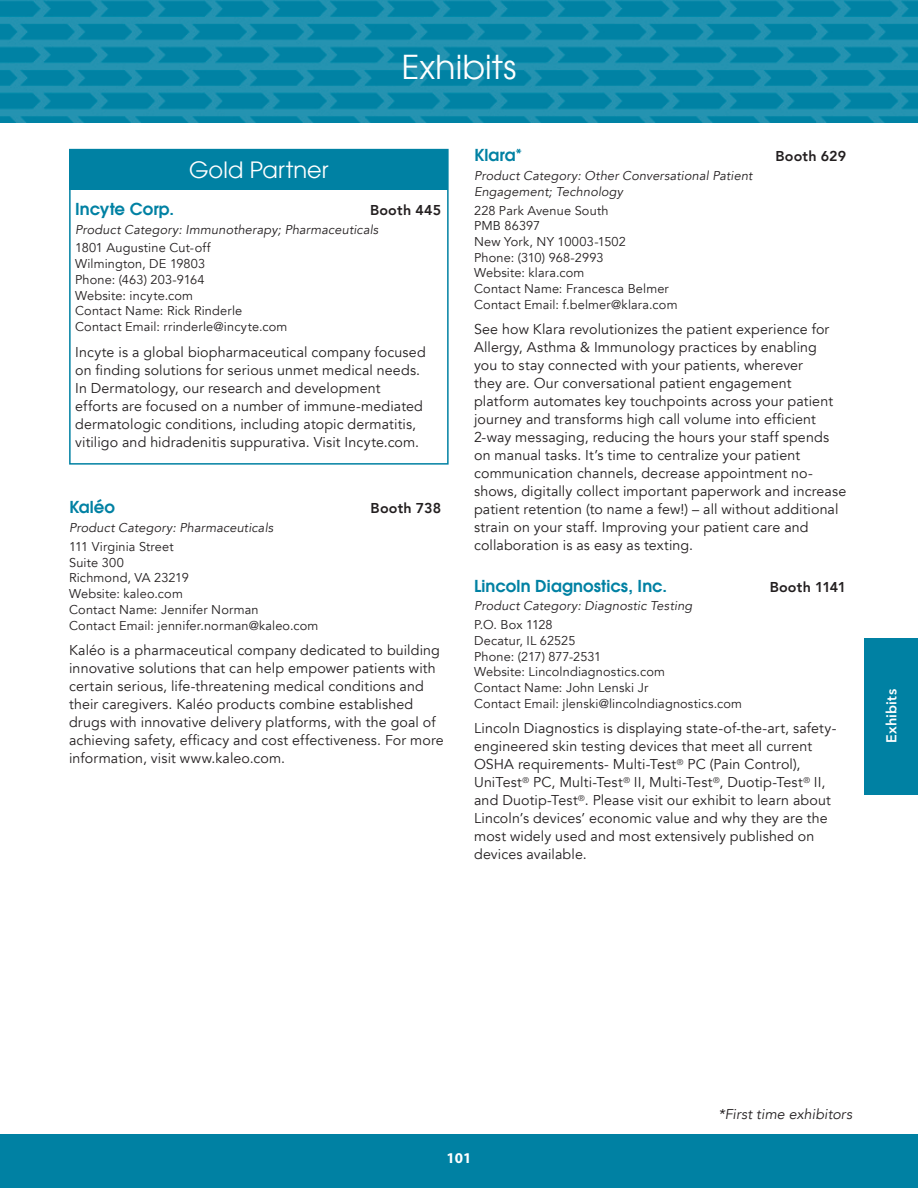
<style>
.page{position:relative;width:918px;height:1188px;background:#fff}
.page>*{position:absolute;margin:0;border:0;box-sizing:border-box;transform-origin:0 0}
.t1{font:33px "Avant Garde";letter-spacing:.005em;color:#fff}
.t2{font:22.5px "Avant Garde";letter-spacing:.005em;color:#fff}
.t3{font:600 16.5px "Avant Garde";letter-spacing:.005em;color:#0081a3}
.t4{font:700 15px "Myriad Pro";color:#fff}
.t5{font:14.25px/18px "Avenir";letter-spacing:.01em;color:#231f20}
.t6{font:800 14.25px "Avenir";letter-spacing:.01em;color:#231f20}
.t7{font:italic 14.25px "Avenir";letter-spacing:.01em;color:#231f20}
.t8{font:600 14.25px "Avenir Next LT Pro";letter-spacing:.015em;color:#fff}
.t9{font:12.75px/15.8px "Avenir";letter-spacing:.01em;color:#231f20}
.t10{font:italic 12.75px/15.8px "Avenir";letter-spacing:.01em;color:#231f20}
</style>
<div class="page">
<div style="left:0;top:1134px;width:918px;height:54px;background:#0081a3"></div>
<img style="left:0;top:0;width:918px;height:122px">
<div style="left:864px;top:638px;width:54px;height:156px;background:#0081a3"></div>
<div style="left:69px;top:149px;width:380px;height:316px;border:2px solid #0081a3"></div>
<div style="left:70px;top:150px;width:378px;height:40px;background:#0081a3"></div>
<h1 class="t1" style="left:402px;top:47px;width:116px">Exhibits</h1>
<h2 class="t2" style="left:189px;top:157px;width:141px">Gold Partner</h2>
<p class="t3" style="left:75px;top:198px;width:100px">Incyte Corp.</p>
<p class="t6" style="left:370px;top:199px;width:73px">Booth 445</p>
<p class="t10" style="left:75px;top:222px;width:305px">Product Category: Immunotherapy; Pharmaceuticals</p>
<p class="t9" style="left:75px;top:240px;width:214px">1801 Augustine Cut-off<br>Wilmington, DE 19803<br>Phone: (463) 203-9164<br>Website: incyte.com<br>Contact Name: Rick Rinderle<br>Contact Email: rrinderle@incyte.com</p>
<p class="t5" style="left:75px;top:343px;width:352px">Incyte is a global biopharmaceutical company focused on finding solutions for serious unmet medical needs.<br>In Dermatology, our research and development efforts are focused on a number of immune-mediated dermatologic conditions, including atopic dermatitis, vitiligo and hidradenitis suppurativa. Visit Incyte.com.</p>
<p class="t3" style="left:69px;top:497px;width:47px">Kaléo</p>
<p class="t6" style="left:371px;top:497px;width:72px">Booth 738</p>
<p class="t10" style="left:69px;top:520px;width:206px">Product Category: Pharmaceuticals</p>
<p class="t9" style="left:69px;top:539px;width:251px">111 Virginia Street<br>Suite 300<br>Richmond, VA 23219<br>Website: kaleo.com<br>Contact Name: Jennifer Norman<br>Contact Email: jennifer.norman@kaleo.com</p>
<p class="t5" style="left:69px;top:641px;width:376px">Kaléo is a pharmaceutical company dedicated to building innovative solutions that can help empower patients with certain serious, life-threatening medical conditions and their caregivers. Kaléo products combine established drugs with innovative delivery platforms, with the goal of achieving safety, efficacy and cost effectiveness. For more information, visit www.kaleo.com.</p>
<p class="t3" style="left:474px;top:144px;width:50px">Klara*</p>
<p class="t6" style="left:776px;top:145px;width:72px">Booth 629</p>
<p class="t10" style="left:474px;top:168px;width:280px">Product Category: Other Conversational Patient<br>Engagement; Technology</p>
<p class="t9" style="left:474px;top:202px;width:205px">228 Park Avenue South<br>PMB 86397<br>New York, NY 10003-1502<br>Phone: (310) 968-2993<br>Website: klara.com<br>Contact Name: Francesca Belmer<br>Contact Email: f.belmer@klara.com</p>
<p class="t5" style="left:474px;top:321px;width:374px">See how Klara revolutionizes the patient experience for Allergy, Asthma &amp; Immunology practices by enabling<br>you to stay connected with your patients, wherever<br>they are. Our conversational patient engagement platform automates key touchpoints across your patient journey and transforms high call volume into efficient 2-way messaging, reducing the hours your staff spends on manual tasks. It’s time to centralize your patient communication channels, decrease appointment no&shy;shows, digitally collect important paperwork and increase patient retention (to name a few!) – all without additional strain on your staff. Improving your patient care and collaboration is as easy as texting.</p>
<p class="t3" style="left:474px;top:575px;width:195px">Lincoln Diagnostics, Inc.</p>
<p class="t6" style="left:770px;top:576px;width:78px">Booth 1141</p>
<p class="t10" style="left:474px;top:598px;width:220px">Product Category: Diagnostic Testing</p>
<p class="t9" style="left:474px;top:617px;width:269px">P.O. Box 1128<br>Decatur, IL 62525<br>Phone: (217) 877-2531<br>Website: Lincolndiagnostics.com<br>Contact Name: John Lenski Jr<br>Contact Email: jlenski@lincolndiagnostics.com</p>
<p class="t5" style="left:474px;top:720px;width:364px">Lincoln Diagnostics is displaying state-of-the-art, safety&shy;engineered skin testing devices that meet all current OSHA requirements- Multi-Test<sup>®</sup> PC (Pain Control), UniTest<sup>®</sup> PC, Multi-Test<sup>®</sup> II, Multi-Test<sup>®</sup>, Duotip-Test<sup>®</sup> II, and Duotip-Test<sup>®</sup>. Please visit our exhibit to learn about Lincoln’s devices’ economic value and why they are the most widely used and most extensively published on devices available.</p>
<p class="t8" style="left:883px;top:743px;width:56px;rotate:-90deg">Exhibits</p>
<p class="t4" style="left:447px;top:1148px;width:26px">101</p>
<p class="t7" style="left:718px;top:1106px;width:135px">*First time exhibitors</p>
</div>
